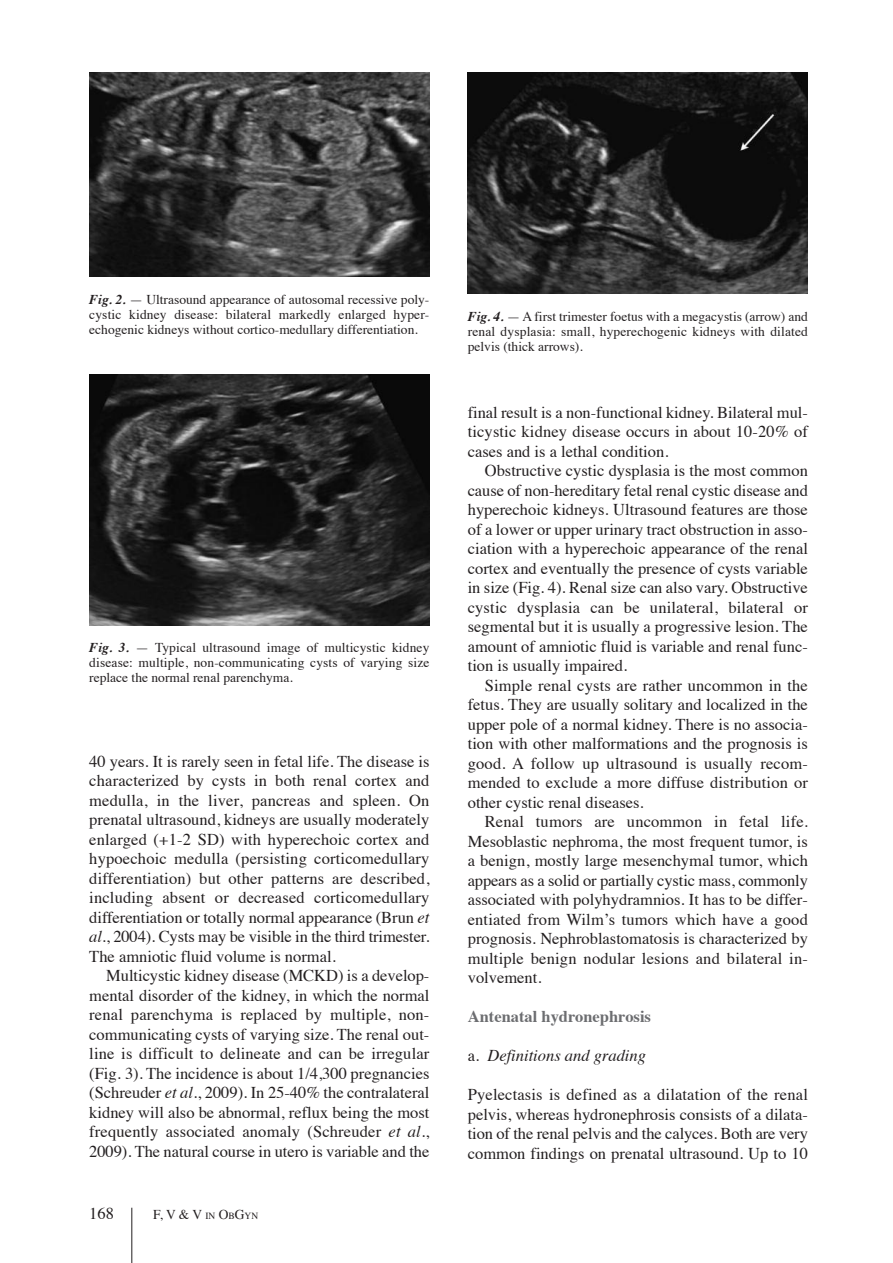
<style>
.page{position:relative;width:893px;height:1263px;background:#fff}
.page>*{position:absolute;margin:0;border:0;box-sizing:border-box;transform-origin:0 0}
.t1{font:16.5px/19.5px "Times";color:#231f20;text-align:justify}
.t2{font:700 16.5px "Times";color:#6c6d70}
.t3{font:italic 16.5px "Times";color:#231f20}
.t4{font:13.5px/15px "Times";color:#231f20;text-align:justify}
.s1{font-weight:700;font-style:italic}
.s2{font-style:italic}
.s3{font-size:9.45px}
.s4{font-style:normal}
</style>
<div class="page">
<hr style="left:131px;top:1208px;width:1px;height:55px;background:#231f20">
<img style="left:89px;top:72px;width:340px;height:204px">
<img style="left:89px;top:374px;width:340px;height:251px">
<img style="left:468px;top:72px;width:340px;height:221px">
<p class="t4" style="left:89px;top:293px;width:342px"><span class="s1">Fig. 2.</span> — Ultrasound appearance of autosomal recessive poly&shy;cystic kidney disease: bilateral markedly enlarged hyper&shy;echogenic kidneys without cortico-medullary differentiation.</p>
<p class="t4" style="left:89px;top:641px;width:342px"><span class="s1">Fig. 3.</span> — Typical ultrasound image of multicystic kidney disease: multiple, non-communicating cysts of varying size replace the normal renal parenchyma.</p>
<p class="t1" style="left:89px;top:753px;width:342px">40 years. It is rarely seen in fetal life. The disease is characterized by cysts in both renal cortex and medulla, in the liver, pancreas and spleen. On prenatal ultrasound, kidneys are usually moderately enlarged (+1-2 Sd) with hyperechoic cortex and hypoechoic medulla (persisting corticomedullary differentiation) but other patterns are described, including absent or decreased corticomedullary differentiation or totally normal appearance (brun <span class="s2">et al.</span>, 2004). Cysts may be visible in the third trimester.<br>The amniotic fluid volume is normal.</p>
<p class="t1" style="left:89px;top:967px;width:342px;text-indent:17px">Multicystic kidney disease (MCKd) is a develop&shy;mental disorder of the kidney, in which the normal renal parenchyma is replaced by multiple, non&shy;communicating cysts of varying size. The renal out&shy;line is difficult to delineate and can be irregular (Fig. 3). The incidence is about 1/4,300 pregnancies (Schreuder <span class="s2">et al.</span>, 2009). In 25-40% the contralateral kidney will also be abnormal, reflux being the most frequently associated anomaly (Schreuder <span class="s2">et al.</span>, 2009). The natural course in utero is variable and the</p>
<p class="t1" style="left:89px;top:1205px;width:26px">168</p>
<p class="t4" style="left:153px;top:1208px;width:107px">F, V &amp; V <span class="s3">In</span> O<span class="s3">b</span>G<span class="s3">yn</span></p>
<p class="t4" style="left:468px;top:310px;width:342px"><span class="s1">Fig. 4.</span> — A first trimester foetus with a megacystis (arrow) and renal dysplasia: small, hyperechogenic kidneys with dilated pelvis (thick arrows).</p>
<p class="t1" style="left:468px;top:404px;width:342px">final result is a non-functional kidney. bilateral mul&shy;ticystic kidney disease occurs in about 10-20% of cases and is a lethal condition.</p>
<p class="t1" style="left:468px;top:462px;width:342px;text-indent:17px">Obstructive cystic dysplasia is the most common cause of non-hereditary fetal renal cystic disease and hyperechoic kidneys. Ultrasound features are those of a lower or upper urinary tract obstruction in asso&shy;ciation with a hyperechoic appearance of the renal cortex and eventually the presence of cysts variable in size (Fig. 4). Renal size can also vary. Obstructive cystic dysplasia can be unilateral, bilateral or segmental but it is usually a progressive lesion. The amount of amniotic fluid is variable and renal func&shy;tion is usually impaired.</p>
<p class="t1" style="left:468px;top:677px;width:342px;text-indent:17px">Simple renal cysts are rather uncommon in the fetus. They are usually solitary and localized in the upper pole of a normal kidney. There is no associa&shy;tion with other malformations and the prognosis is good. A follow up ultrasound is usually recom&shy;mended to exclude a more diffuse distribution or other cystic renal diseases.</p>
<p class="t1" style="left:468px;top:813px;width:342px;text-indent:17px">Renal tumors are uncommon in fetal life.<br>Mesoblastic nephroma, the most frequent tumor, is a benign, mostly large mesenchymal tumor, which appears as a solid or partially cystic mass, commonly associated with polyhydramnios. It has to be differ&shy;entiated from Wilm’s tumors which have a good prognosis. nephroblastomatosis is characterized by multiple benign nodular lesions and bilateral in&shy;volvement.</p>
<p class="t2" style="left:468px;top:1010px;width:185px">Antenatal hydronephrosis</p>
<p class="t3" style="left:468px;top:1049px;width:180px"><span class="s4">a.</span> Definitions and grading</p>
<p class="t1" style="left:468px;top:1086px;width:342px">Pyelectasis is defined as a dilatation of the renal pelvis, whereas hydronephrosis consists of a dilata&shy;tion of the renal pelvis and the calyces. both are very common findings on prenatal ultrasound. Up to 10</p>
</div>
